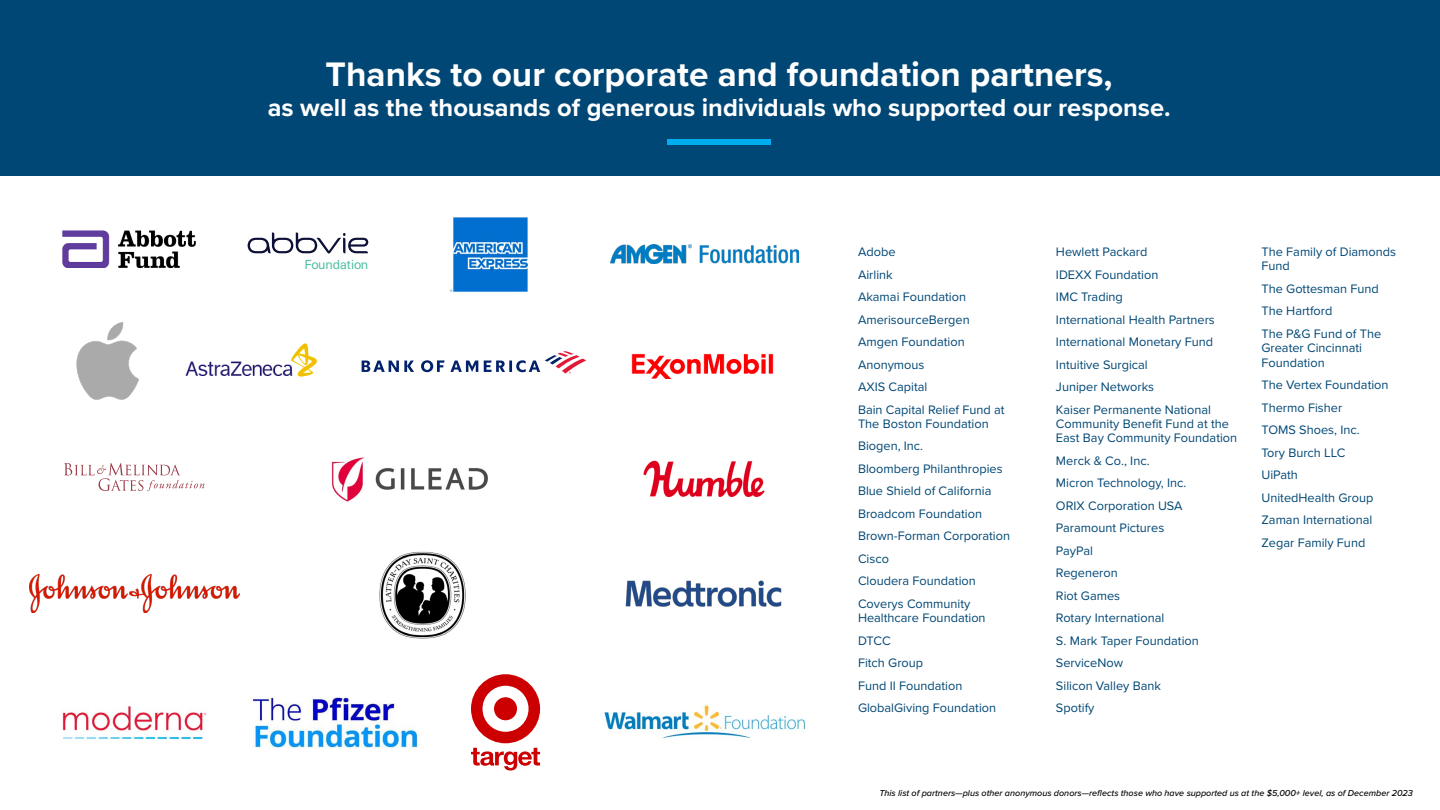
<style>
.page{position:relative;width:1440px;height:810px;background:#fff}
.page>*{position:absolute;margin:0;border:0;box-sizing:border-box;transform-origin:0 0}
.t1{font:700 35.25px "Proxima Nova";color:#fff}
.t2{font:700 25.5px "Proxima Nova";color:#fff}
.t3{font:12.83px "Neue Haas Unica Pro";letter-spacing:-.01em;color:#51bfa2}
.t4{font:12.75px/22.5px "Proxima Nova";color:#004775}
.t5{font:italic 500 9px "Proxima Nova";color:#000}
</style>
<div class="page">
<div style="left:0;top:0;width:1440px;height:176px;background:#004775"></div>
<img style="left:331px;top:457px;width:157px;height:45px">
<img style="left:643px;top:460px;width:122px;height:38px">
<div style="left:667px;top:139px;width:104px;height:6px;background:#00aeef"></div>
<svg style="left:248px;top:233px;width:120px;height:21px"></svg>
<img style="left:29px;top:574px;width:211px;height:38px">
<img style="left:62px;top:706px;width:145px;height:35px">
<img style="left:252px;top:697px;width:166px;height:51px">
<img style="left:379px;top:551px;width:87px;height:88px">
<img style="left:62px;top:230px;width:134px;height:37px">
<img style="left:76px;top:322px;width:63px;height:78px">
<img style="left:185px;top:343px;width:133px;height:34px">
<img style="left:631px;top:353px;width:143px;height:25px">
<img style="left:604px;top:705px;width:202px;height:35px">
<img style="left:449px;top:217px;width:79px;height:75px">
<img style="left:610px;top:245px;width:188px;height:19px">
<svg style="left:362px;top:351px;width:224px;height:23px"></svg>
<svg style="left:64px;top:463px;width:140px;height:28px"></svg>
<img style="left:626px;top:580px;width:155px;height:27px">
<svg style="left:471px;top:674px;width:69px;height:97px"></svg>
<h1 class="t1" style="left:326px;top:48px;width:789px">Thanks to our corporate and foundation partners,</h1>
<h2 class="t2" style="left:268px;top:88px;width:904px">as well as the thousands of generous individuals who supported our response.</h2>
<p class="t3" style="left:304px;top:257px;width:65px">Foundation</p>
<p class="t4" style="left:858px;top:240px;width:148px">Adobe<br>Airlink<br>Akamai Foundation<br>AmerisourceBergen<br>Amgen Foundation<br>Anonymous<br>AXIS Capital<br>Bain Capital Relief Fund at</p>
<p class="t4" style="left:858px;top:412px;width:154px">The Boston Foundation<br>Biogen, Inc.<br>Bloomberg Philanthropies<br>Blue Shield of California<br>Broadcom Foundation<br>Brown-Forman Corporation<br>Cisco<br>Cloudera Foundation<br>Coverys Community</p>
<p class="t4" style="left:858px;top:606px;width:140px">Healthcare Foundation<br>DTCC<br>Fitch Group<br>Fund II Foundation<br>GlobalGiving Foundation</p>
<p class="t4" style="left:1056px;top:240px;width:160px">Hewlett Packard<br>IDEXX Foundation<br>IMC Trading<br>International Health Partners<br>International Monetary Fund<br>Intuitive Surgical<br>Juniper Networks<br>Kaiser Permanente National</p>
<p class="t4" style="left:1056px;top:416px;width:183px;line-height:14.2px">Community Benefit Fund at the<br>East Bay Community Foundation</p>
<p class="t4" style="left:1056px;top:449px;width:144px">Merck &amp; Co., Inc.<br>Micron Technology, Inc.<br>ORIX Corporation USA<br>Paramount Pictures<br>PayPal<br>Regeneron<br>Riot Games<br>Rotary International<br>S. Mark Taper Foundation<br>ServiceNow<br>Silicon Valley Bank<br>Spotify</p>
<p class="t4" style="left:1261px;top:244px;width:136px;line-height:14.2px">The Family of Diamonds<br>Fund</p>
<p class="t4" style="left:1261px;top:277px;width:121px">The Gottesman Fund<br>The Hartford<br>The P&amp;G Fund of The</p>
<p class="t4" style="left:1261px;top:340px;width:102px;line-height:14.2px">Greater Cincinnati<br>Foundation</p>
<p class="t4" style="left:1261px;top:373px;width:129px">The Vertex Foundation<br>Thermo Fisher<br>TOMS Shoes, Inc.<br>Tory Burch LLC<br>UiPath<br>UnitedHealth Group<br>Zaman International<br>Zegar Family Fund</p>
<p class="t5" style="left:879px;top:786px;width:535px">This list of partners—plus other anonymous donors—reflects those who have supported us at the $5,000+ level, as of December 2023</p>
</div>
